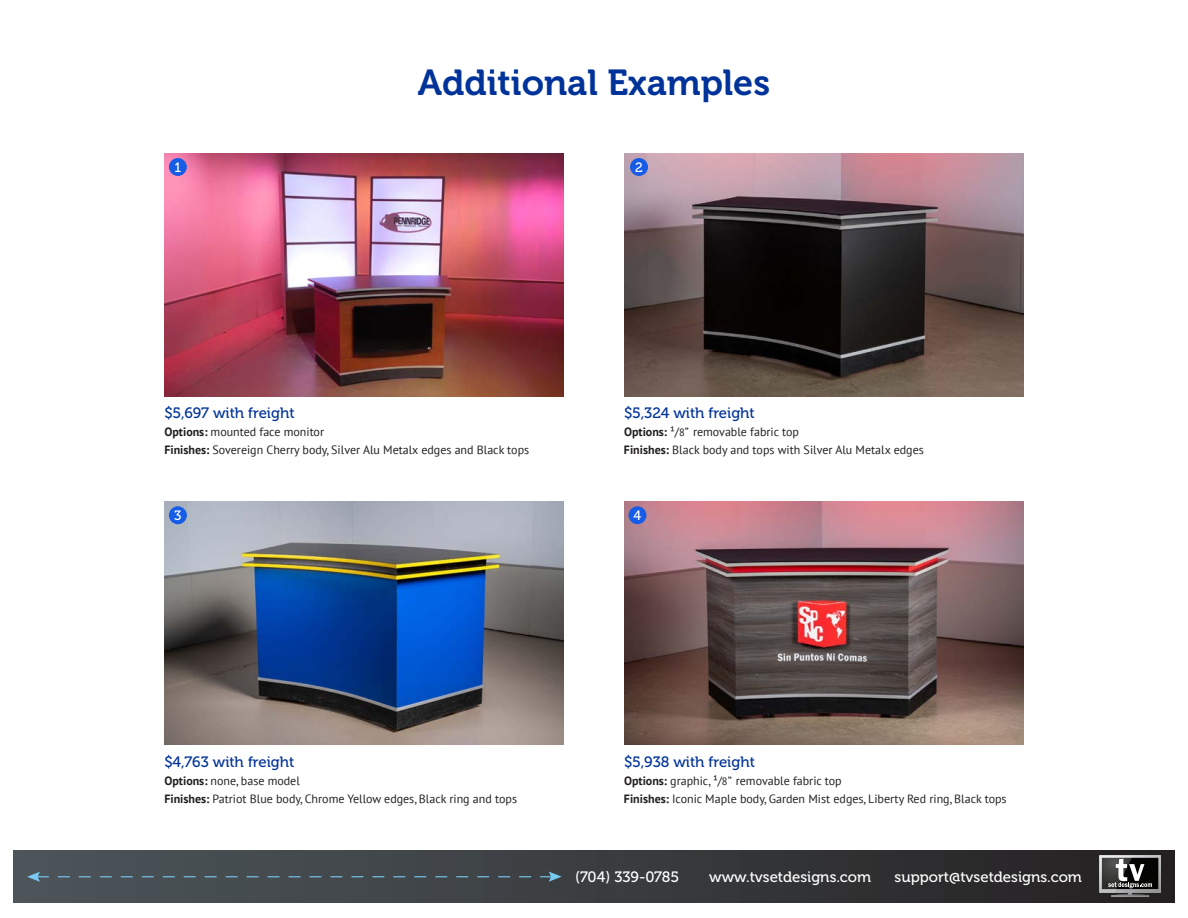
<style>
.page{position:relative;width:1188px;height:918px;background:#fff}
.page>*{position:absolute;margin:0;border:0;box-sizing:border-box;transform-origin:0 0}
.s2{font:36px "Museo 700";color:#039}
.t1{font:15px "Museo 500";color:#039}
.Footer_Number{font:15px "Museo 500";color:#fff}
.t2{font:13.5px "Museo 500";color:#fff}
.t3{font:12px "PT Sans";color:#231f20}
.s1{font-weight:700}
.s2{font-size:10.5px}
</style>
<div class="page">
<div style="left:14px;top:850px;width:1160px;height:53px;background:linear-gradient(to right,#4e575c,#242122)"></div>
<svg style="left:1099px;top:855px;width:62px;height:42px;background:#646464"></svg>
<svg style="left:27px;top:872px;width:535px;height:10px;background:#48545b"></svg>
<img style="left:164px;top:154px;width:400px;height:243px">
<img style="left:624px;top:154px;width:400px;height:243px">
<img style="left:164px;top:502px;width:400px;height:243px">
<img style="left:624px;top:502px;width:400px;height:243px">
<div style="left:169px;top:158px;width:18px;height:18px;background:#165ce6;border-radius:50%"></div>
<div style="left:169px;top:506px;width:18px;height:18px;background:#165ce6;border-radius:50%"></div>
<div style="left:629px;top:506px;width:17px;height:18px;background:#165ce6;border-radius:50%"></div>
<div style="left:630px;top:158px;width:18px;height:18px;background:#165ce6;border-radius:50%"></div>
<p class="t2" style="left:174px;top:160px;width:8px">1</p>
<p class="s2" style="left:418px;top:62px;width:354px">Additional Examples</p>
<p class="t2" style="left:635px;top:160px;width:9px">2</p>
<p class="t1" style="left:164px;top:405px;width:132px">$5,697 with freight</p>
<p class="t3" style="left:164px;top:425px;width:161px"><span class="s1">Options:</span> mounted face monitor</p>
<p class="t3" style="left:164px;top:443px;width:366px"><span class="s1">Finishes:</span> Sovereign Cherry body, Silver Alu Metalx edges and Black tops</p>
<p class="t1" style="left:624px;top:405px;width:132px">$5,324 with freight</p>
<p class="t3" style="left:624px;top:425px;width:177px"><span class="s1">Options:</span> ¹/<span class="s2">8</span>” removable fabric top</p>
<p class="t3" style="left:624px;top:443px;width:301px"><span class="s1">Finishes:</span> Black body and tops with Silver Alu Metalx edges</p>
<p class="t2" style="left:174px;top:508px;width:9px">3</p>
<p class="t2" style="left:634px;top:508px;width:9px">4</p>
<p class="t1" style="left:164px;top:753px;width:131px">$4,763 with freight</p>
<p class="t3" style="left:164px;top:773px;width:137px"><span class="s1">Options:</span> none, base model</p>
<p class="t3" style="left:164px;top:791px;width:354px"><span class="s1">Finishes:</span> Patriot Blue body, Chrome Yellow edges, Black ring and tops</p>
<p class="t1" style="left:624px;top:753px;width:132px">$5,938 with freight</p>
<p class="t3" style="left:624px;top:773px;width:219px"><span class="s1">Options:</span> graphic, ¹/<span class="s2">8</span>” removable fabric top</p>
<p class="t3" style="left:624px;top:791px;width:384px"><span class="s1">Finishes:</span> Iconic Maple body, Garden Mist edges, Liberty Red ring, Black tops</p>
<p class="Footer_Number" style="left:575px;top:868px;width:106px">(704) 339-0785</p>
<p class="Footer_Number" style="left:709px;top:868px;width:163px">www.tvsetdesigns.com</p>
<p class="Footer_Number" style="left:895px;top:868px;width:189px">support@tvsetdesigns.com</p>
</div>
